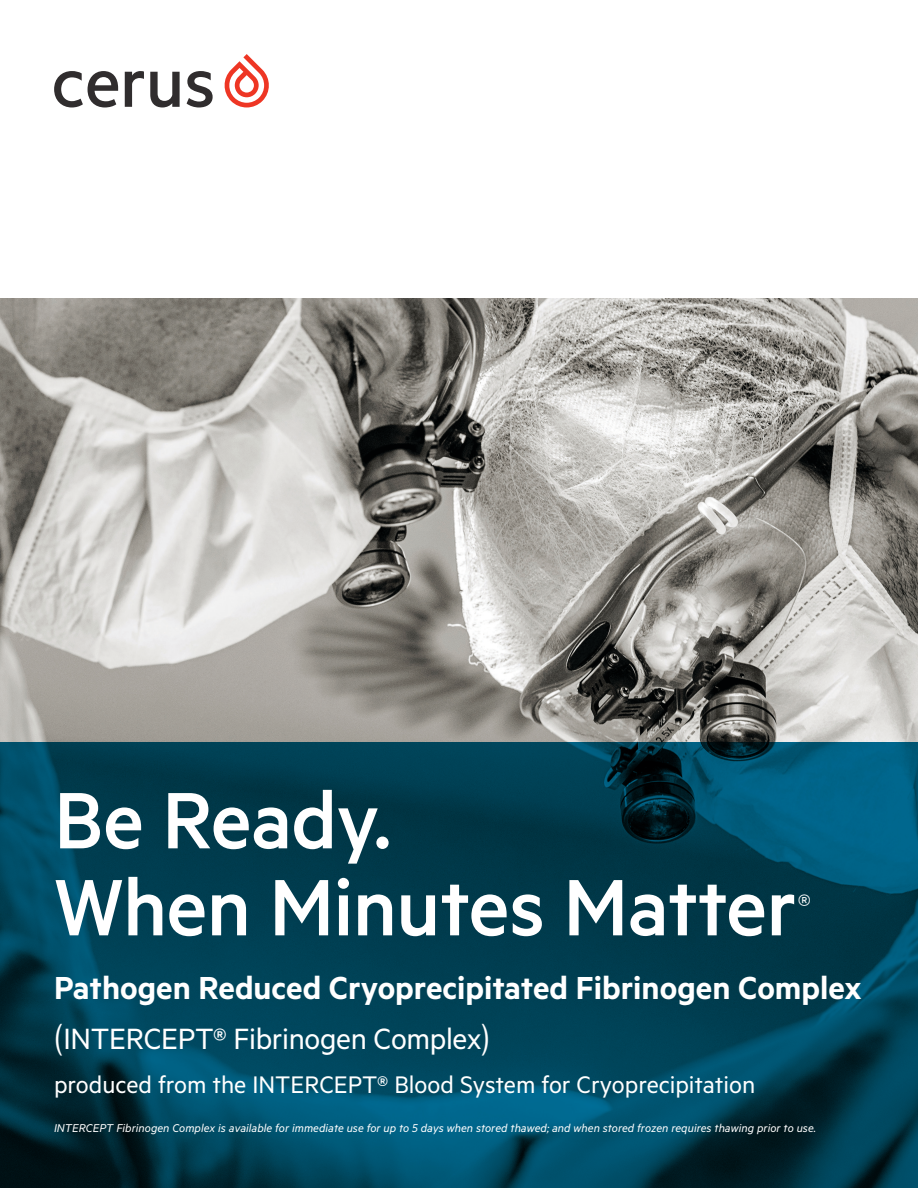
<style>
.page{position:relative;width:918px;height:1188px;background:#fff}
.page>*{position:absolute;margin:0;border:0;box-sizing:border-box;transform-origin:0 0}
.t1{font:500 90px "Metric";letter-spacing:-.01em;color:#fff}
.t2{font:600 35.85px "Metric";color:#fff}
.t3{font:33px "Metric";letter-spacing:-.01em;color:#fff}
.t4{font:300 31.5px "Metric";color:#fff}
.t5{font:27px "Metric";color:#fff}
.t6{font:italic 12.75px "Metric";letter-spacing:.005em;color:#fff}
.s1{font-family:"Publica Play";font-weight:300}
</style>
<div class="page">
<img style="left:0;top:298px;width:918px;height:444px">
<svg style="left:0;top:742px;width:918px;height:446px;background:#003f53"></svg>
<svg style="left:125px;top:71px;width:19px;height:36px"></svg>
<svg style="left:150px;top:72px;width:30px;height:35px"></svg>
<svg style="left:187px;top:71px;width:26px;height:36px"></svg>
<svg style="left:54px;top:71px;width:64px;height:36px"></svg>
<svg style="left:224px;top:54px;width:45px;height:53px"></svg>
<p class="t1" style="left:54px;top:768px;width:339px">Be Ready.</p>
<p class="t1" style="left:54px;top:855px;width:744px">When Minutes Matter</p>
<p class="t4" style="left:798px;top:886px;width:15px">®</p>
<p class="t2" style="left:54px;top:966px;width:809px">Pathogen Reduced Cryoprecipitated Fibrinogen Complex</p>
<p class="t3" style="left:54px;top:1019px;width:438px"><span class="s1">(</span>INTERCEPT® Fibrinogen Complex<span class="s1">)</span></p>
<p class="t5" style="left:54px;top:1069px;width:703px">produced from the INTERCEPT® Blood System for Cryoprecipitation</p>
<p class="t6" style="left:54px;top:1120px;width:764px">INTERCEPT Fibrinogen Complex is available for immediate use for up to 5 days when stored thawed; and when stored frozen requires thawing prior to use.</p>
</div>
